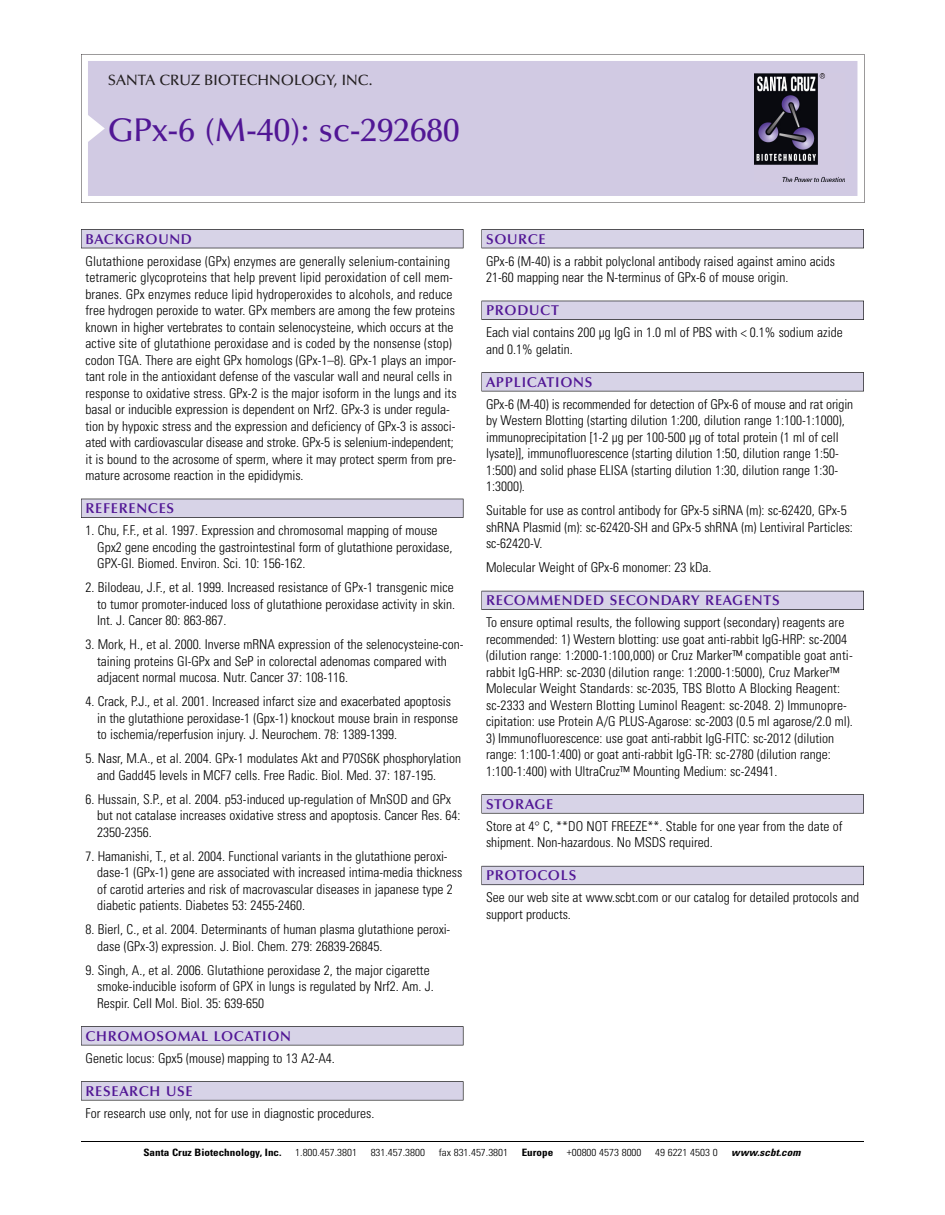
<style>
.page{position:relative;width:945px;height:1215px;background:#fff}
.page>*{position:absolute;margin:0;border:0;box-sizing:border-box;transform-origin:0 0}
.t1{font:500 33px "Optima";color:#511695}
.t2{font:500 15px "Optima";color:#231f20}
.t3{font:600 14.25px "Optima";letter-spacing:.05em;color:#511695}
.t4{font:300 condensed 13.5px/16.5px "Univers";color:#000}
.t5{font:300 condensed 10.2px "Univers";color:#000;scale:1.1 1}
.t6{font:700 condensed 10.2px "Univers";color:#000;scale:1.1 1}
.t7{font:italic 700 condensed 10.2px "Univers";letter-spacing:.005em;color:#000;scale:1.1 1}
</style>
<div class="page">
<svg style="left:81px;top:54px;width:783px;height:149px"></svg>
<div style="left:88px;top:61px;width:769px;height:135px;background:#d1cae3"></div>
<img style="left:755px;top:74px;width:90px;height:108px">
<div style="left:81px;top:229px;width:382px;height:19px;background:#525156"></div>
<div style="left:81px;top:230px;width:382px;height:18px;background:#d7d3e7"></div>
<div style="left:81px;top:499px;width:382px;height:19px;background:#515055"></div>
<div style="left:81px;top:499px;width:382px;height:18px;background:#d7d3e7"></div>
<div style="left:81px;top:1026px;width:382px;height:19px;background:#545357"></div>
<div style="left:81px;top:1027px;width:382px;height:18px;background:#d7d3e7"></div>
<div style="left:81px;top:1081px;width:382px;height:19px;background:#575759"></div>
<div style="left:81px;top:1082px;width:382px;height:18px;background:#d7d3e7"></div>
<div style="left:482px;top:229px;width:382px;height:19px;background:#525156"></div>
<div style="left:482px;top:230px;width:381px;height:18px;background:#d7d3e7"></div>
<div style="left:482px;top:301px;width:382px;height:19px;background:#515055"></div>
<div style="left:482px;top:301px;width:381px;height:18px;background:#d7d3e7"></div>
<div style="left:482px;top:372px;width:382px;height:19px;background:#545357"></div>
<div style="left:482px;top:373px;width:381px;height:18px;background:#d7d3e7"></div>
<div style="left:482px;top:591px;width:382px;height:19px;background:#54535a"></div>
<div style="left:482px;top:591px;width:381px;height:18px;background:#d7d3e7"></div>
<svg style="left:482px;top:794px;width:382px;height:20px"></svg>
<div style="left:482px;top:795px;width:381px;height:18px;background:#d7d3e7"></div>
<div style="left:482px;top:866px;width:382px;height:19px;background:#66646e"></div>
<div style="left:482px;top:866px;width:381px;height:18px;background:#d7d3e7"></div>
<hr style="left:81px;top:1141px;width:783px;height:1px;background:#000">
<p class="t2" style="left:108px;top:74px;width:266px">SANTA CRUZ BIOTECHNOLOGY, INC.</p>
<h1 class="t1" style="left:108px;top:117px;width:353px">GPx-6 (M-40): sc-292680</h1>
<p class="t3" style="left:86px;top:233px;width:108px">BACKGROUND</p>
<p class="t4" style="left:86px;top:254px;width:373px">Glutathione peroxidase (GPx) enzymes are generally selenium-containing tetrameric glycoproteins that help prevent lipid peroxidation of cell mem&shy;branes. GPx enzymes reduce lipid hydroperoxides to alcohols, and reduce free hydrogen peroxide to water. GPx members are among the few proteins known in higher vertebrates to contain selenocysteine, which occurs at the active site of glutathione peroxidase and is coded by the nonsense (stop) codon TGA. There are eight GPx homologs (GPx-1–8). GPx-1 plays an impor&shy;tant role in the antioxidant defense of the vascular wall and neural cells in response to oxidative stress. GPx-2 is the major isoform in the lungs and its basal or inducible expression is dependent on Nrf2. GPx-3 is under regula&shy;tion by hypoxic stress and the expression and deficiency of GPx-3 is associ&shy;ated with cardiovascular disease and stroke. GPx-5 is selenium-independent; it is bound to the acrosome of sperm, where it may protect sperm from pre&shy;mature acrosome reaction in the epididymis.</p>
<p class="t3" style="left:86px;top:503px;width:90px">REFERENCES</p>
<p class="t4" style="left:97px;top:523px;width:357px;text-indent:-12px">1. Chu, F.F., et al. 1997. Expression and chromosomal mapping of mouse<br>Gpx2 gene encoding the gastrointestinal form of glutathione peroxidase,<br>GPX-GI. Biomed. Environ. Sci. 10: 156-162.</p>
<p class="t4" style="left:97px;top:580px;width:360px;text-align:justify;text-indent:-12px">2. Bilodeau, J.F., et al. 1999. Increased resistance of GPx-1 transgenic mice to tumor promoter-induced loss of glutathione peroxidase activity in skin.<br>Int. J. Cancer 80: 863-867.</p>
<p class="t4" style="left:97px;top:637px;width:368px;text-indent:-12px">3. Mork, H., et al. 2000. Inverse mRNA expression of the selenocysteine-con&shy;taining proteins GI-GPx and SeP in colorectal adenomas compared with adjacent normal mucosa. Nutr. Cancer 37: 108-116.</p>
<p class="t4" style="left:97px;top:694px;width:362px;text-indent:-12px">4. Crack, P.J., et al. 2001. Increased infarct size and exacerbated apoptosis in the glutathione peroxidase-1 (Gpx-1) knockout mouse brain in response to ischemia/reperfusion injury. J. Neurochem. 78: 1389-1399.</p>
<p class="t4" style="left:97px;top:751px;width:365px;text-indent:-12px">5. Nasr, M.A., et al. 2004. GPx-1 modulates Akt and P70S6K phosphorylation and Gadd45 levels in MCF7 cells. Free Radic. Biol. Med. 37: 187-195.</p>
<p class="t4" style="left:97px;top:792px;width:365px;text-indent:-12px">6. Hussain, S.P., et al. 2004. p53-induced up-regulation of MnSOD and GPx but not catalase increases oxidative stress and apoptosis. Cancer Res. 64:<br>2350-2356.</p>
<p class="t4" style="left:97px;top:849px;width:367px;text-indent:-12px">7. Hamanishi, T., et al. 2004. Functional variants in the glutathione peroxi&shy;dase-1 (GPx-1) gene are associated with increased intima-media thickness of carotid arteries and risk of macrovascular diseases in japanese type 2 diabetic patients. Diabetes 53: 2455-2460.</p>
<p class="t4" style="left:97px;top:922px;width:355px;text-indent:-12px">8. Bierl, C., et al. 2004. Determinants of human plasma glutathione peroxi&shy;dase (GPx-3) expression. J. Biol. Chem. 279: 26839-26845.</p>
<p class="t4" style="left:97px;top:963px;width:338px;text-indent:-12px">9. Singh, A., et al. 2006. Glutathione peroxidase 2, the major cigarette smoke-inducible isoform of GPX in lungs is regulated by Nrf2. Am. J.<br>Respir. Cell Mol. Biol. 35: 639-650</p>
<p class="t3" style="left:86px;top:1030px;width:207px">CHROMOSOMAL LOCATION</p>
<p class="t4" style="left:86px;top:1051px;width:251px">Genetic locus: Gpx5 (mouse) mapping to 13 A2-A4.</p>
<p class="t3" style="left:86px;top:1085px;width:109px">RESEARCH USE</p>
<p class="t4" style="left:86px;top:1106px;width:290px">For research use only, not for use in diagnostic procedures.</p>
<p class="t3" style="left:486px;top:233px;width:61px">SOURCE</p>
<p class="t4" style="left:486px;top:254px;width:351px">GPx-6 (M-40) is a rabbit polyclonal antibody raised against amino acids<br>21-60 mapping near the N-terminus of GPx-6 of mouse origin.</p>
<p class="t3" style="left:486px;top:305px;width:74px">PRODUCT</p>
<p class="t4" style="left:486px;top:325px;width:358px">Each vial contains 200 µg IgG in 1.0 ml of PBS with &lt; 0.1% sodium azide and 0.1% gelatin.</p>
<p class="t3" style="left:486px;top:376px;width:108px">APPLICATIONS</p>
<p class="t4" style="left:486px;top:397px;width:369px">GPx-6 (M-40) is recommended for detection of GPx-6 of mouse and rat origin by Western Blotting (starting dilution 1:200, dilution range 1:100-1:1000), immunoprecipitation [1-2 µg per 100-500 µg of total protein (1 ml of cell lysate)], immunofluorescence (starting dilution 1:50, dilution range 1:50- 1:500) and solid phase ELISA (starting dilution 1:30, dilution range 1:30- 1:3000).</p>
<p class="t4" style="left:486px;top:503px;width:368px">Suitable for use as control antibody for GPx-5 siRNA (m): sc-62420, GPx-5 shRNA Plasmid (m): sc-62420-SH and GPx-5 shRNA (m) Lentiviral Particles: sc-62420-V.</p>
<p class="t4" style="left:486px;top:560px;width:227px">Molecular Weight of GPx-6 monomer: 23 kDa.</p>
<p class="t3" style="left:486px;top:595px;width:295px">RECOMMENDED SECONDARY REAGENTS</p>
<p class="t4" style="left:486px;top:615px;width:368px">To ensure optimal results, the following support (secondary) reagents are recommended: 1) Western blotting: use goat anti-rabbit IgG-HRP: sc-2004 (dilution range: 1:2000-1:100,000) or Cruz Marker™ compatible goat anti&shy;rabbit IgG-HRP: sc-2030 (dilution range: 1:2000-1:5000), Cruz Marker™ Molecular Weight Standards: sc-2035, TBS Blotto A Blocking Reagent: sc-2333 and Western Blotting Luminol Reagent: sc-2048. 2) Immunopre&shy;cipitation: use Protein A/G PLUS-Agarose: sc-2003 (0.5 ml agarose/2.0 ml).</p>
<p class="t4" style="left:486px;top:731px;width:350px">3) Immunofluorescence: use goat anti-rabbit IgG-FITC: sc-2012 (dilution range: 1:100-1:400) or goat anti-rabbit IgG-TR: sc-2780 (dilution range:<br>1:100-1:400) with UltraCruz™ Mounting Medium: sc-24941.</p>
<p class="t3" style="left:486px;top:798px;width:69px">STORAGE</p>
<p class="t4" style="left:486px;top:819px;width:358px">Store at 4° C, **DO NOT FREEZE**. Stable for one year from the date of shipment. Non-hazardous. No MSDS required.</p>
<p class="t3" style="left:486px;top:870px;width:92px">PROTOCOLS</p>
<p class="t4" style="left:486px;top:890px;width:375px">See our web site at www.scbt.com or our catalog for detailed protocols and support products.</p>
<p class="t6" style="left:143px;top:1148px;width:127px">Santa Cruz Biotechnology, Inc.</p>
<p class="t5" style="left:295px;top:1148px;width:58px">1.800.457.3801</p>
<p class="t5" style="left:371px;top:1148px;width:51px">831.457.3800</p>
<p class="t5" style="left:439px;top:1148px;width:65px">fax 831.457.3801</p>
<p class="t6" style="left:522px;top:1148px;width:30px">Europe</p>
<p class="t5" style="left:567px;top:1148px;width:69px">+00800 4573 8000</p>
<p class="t5" style="left:655px;top:1148px;width:58px">49 6221 4503 0</p>
<p class="t7" style="left:731px;top:1148px;width:64px">www.scbt.com</p>
</div>
